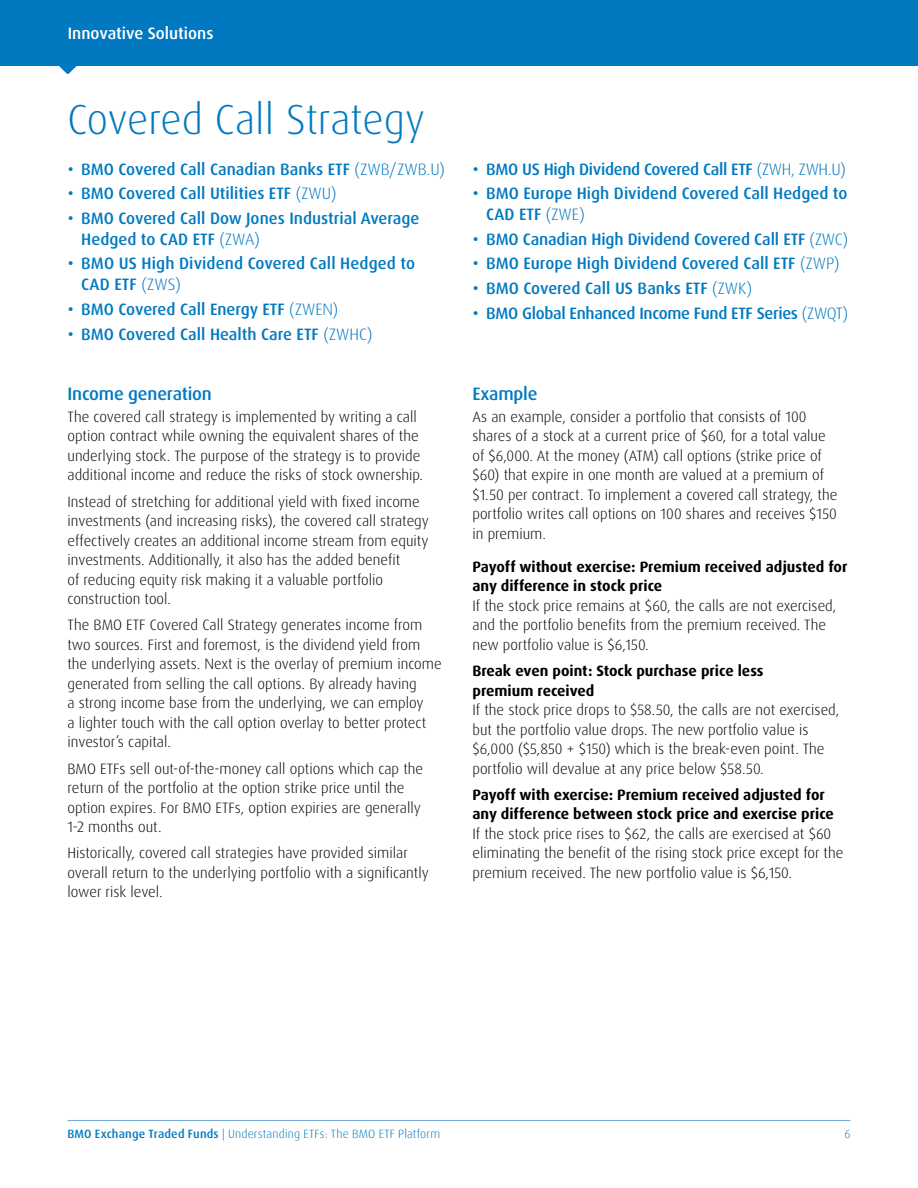
<style>
.page{position:relative;width:918px;height:1188px;background:#fff}
.page>*{position:absolute;margin:0;border:0;box-sizing:border-box;transform-origin:0 0}
.Section_Head__H2{font:300 42px "Dax Pro";letter-spacing:-.005em;color:#0079c1}
.Paragraph_head__H3{font:500 18px "Dax Pro";letter-spacing:-.01em;color:#0079c1}
.t1{font:500 16.5px/21px "Dax Pro";color:#0079c1}
.t2{font:500 16.5px "Dax Pro";letter-spacing:-.02em;color:#0079c1}
.t3{font:500 16.5px "Dax Pro";color:#fff}
.Body{font:300 15px/19.5px "Dax Pro";color:#000}
.Paragraph_sub{font:300 15px/19.5px "Dax Pro";color:#000}
.t4{font:300 12px "Dax Pro";letter-spacing:.015em;color:#0079c1}
.s1{font-weight:300}
.s2{font-weight:700}
.s3{font-weight:500}
</style>
<div class="page">
<hr style="left:68px;top:1120px;width:782px;height:1px;background:#7cacdc">
<svg style="left:59px;top:66px;width:18px;height:8px"></svg>
<div style="left:0;top:0;width:918px;height:66px;background:#0079c1"></div>
<p class="t3" style="left:68px;top:23px;width:147px">Innovative Solutions</p>
<h2 class="Section_Head__H2" style="left:68px;top:93px;width:359px">Covered Call Strategy</h2>
<p class="t1" style="left:68px;top:159px;width:379px">• BMO Covered Call Canadian Banks ETF <span class="s1">(ZWB/ZWB.U)</span></p>
<p class="t1" style="left:68px;top:183px;width:270px">• BMO Covered Call Utilities ETF <span class="s1">(ZWU)</span></p>
<p class="t1" style="left:81px;top:208px;width:340px;text-indent:-14px">• BMO Covered Call Dow Jones Industrial Average<br>Hedged to CAD ETF <span class="s1">(ZWA)</span></p>
<p class="t1" style="left:81px;top:253px;width:335px;text-indent:-14px">• BMO US High Dividend Covered Call Hedged to<br>CAD ETF <span class="s1">(ZWS)</span></p>
<p class="t1" style="left:68px;top:299px;width:272px">• BMO Covered Call Energy ETF <span class="s1">(ZWEN)</span></p>
<p class="t1" style="left:68px;top:323px;width:306px">• BMO Covered Call Health Care ETF <span class="s1">(ZWHC)</span></p>
<h3 class="Paragraph_head__H3" style="left:68px;top:382px;width:146px">Income generation</h3>
<p class="Body" style="left:68px;top:407px;width:357px">The covered call strategy is implemented by writing a call option contract while owning the equivalent shares of the underlying stock. The purpose of the strategy is to provide additional income and reduce the risks of stock ownership.</p>
<p class="Body" style="left:68px;top:492px;width:363px">Instead of stretching for additional yield with fixed income investments (and increasing risks), the covered call strategy effectively creates an additional income stream from equity investments. Additionally, it also has the added benefit<br>of reducing equity risk making it a valuable portfolio construction tool.</p>
<p class="Body" style="left:68px;top:615px;width:376px">The BMO ETF Covered Call Strategy generates income from two sources. First and foremost, is the dividend yield from the underlying assets. Next is the overlay of premium income generated from selling the call options. By already having<br>a strong income base from the underlying, we can employ<br>a lighter touch with the call option overlay to better protect investor’s capital.</p>
<p class="Body" style="left:68px;top:759px;width:357px">BMO ETFs sell out-of-the-money call options which cap the return of the portfolio at the option strike price until the option expires. For BMO ETFs, option expiries are generally 1-2 months out.</p>
<p class="Body" style="left:68px;top:843px;width:363px">Historically, covered call strategies have provided similar overall return to the underlying portfolio with a significantly lower risk level.</p>
<p class="t2" style="left:473px;top:159px;width:374px">• BMO US High Dividend Covered Call ETF <span class="s1">(ZWH, ZWH.U)</span></p>
<p class="t1" style="left:486px;top:183px;width:363px;text-indent:-14px">• BMO Europe High Dividend Covered Call Hedged to<br>CAD ETF <span class="s1">(ZWE)</span></p>
<p class="t1" style="left:473px;top:229px;width:377px">• BMO Canadian High Dividend Covered Call ETF <span class="s1">(ZWC)</span></p>
<p class="t1" style="left:473px;top:253px;width:368px">• BMO Europe High Dividend Covered Call ETF <span class="s1">(ZWP)</span></p>
<p class="t1" style="left:473px;top:278px;width:281px">• BMO Covered Call US Banks ETF <span class="s1">(ZWK)</span></p>
<p class="t2" style="left:473px;top:302px;width:377px">• BMO Global Enhanced Income Fund ETF Series <span class="s1">(ZWQT)</span></p>
<h3 class="Paragraph_head__H3" style="left:472px;top:382px;width:67px">Example</h3>
<p class="Body" style="left:472px;top:407px;width:366px">As an example, consider a portfolio that consists of 100 shares of a stock at a current price of $60, for a total value of $6,000. At the money (ATM) call options (strike price of $60) that expire in one month are valued at a premium of $1.50 per contract. To implement a covered call strategy, the portfolio writes call options on 100 shares and receives $150 in premium.</p>
<p class="Paragraph_sub" style="left:472px;top:557px;width:376px"><span class="s2">Payoff without exercise: Premium received adjusted for any difference in stock price<br></span>If the stock price remains at $60, the calls are not exercised, and the portfolio benefits from the premium received. The new portfolio value is $6,150.</p>
<p class="Paragraph_sub" style="left:472px;top:661px;width:368px"><span class="s2">Break even point: Stock purchase price less<br>premium received<br></span>If the stock price drops to $58.50, the calls are not exercised, but the portfolio value drops. The new portfolio value is $6,000 ($5,850 + $150) which is the break-even point. The portfolio will devalue at any price below $58.50.</p>
<p class="Paragraph_sub" style="left:472px;top:785px;width:372px"><span class="s2">Payoff with exercise: Premium received adjusted for any difference between stock price and exercise price </span>If the stock price rises to $62, the calls are exercised at $60 eliminating the benefit of the rising stock price except for the premium received. The new portfolio value is $6,150.</p>
<p class="t4" style="left:68px;top:1126px;width:374px"><span class="s3">BMO Exchange Traded Funds</span> | Understanding ETFs: The BMO ETF Platform</p>
<p class="t4" style="left:844px;top:1126px;width:8px">6</p>
</div>
